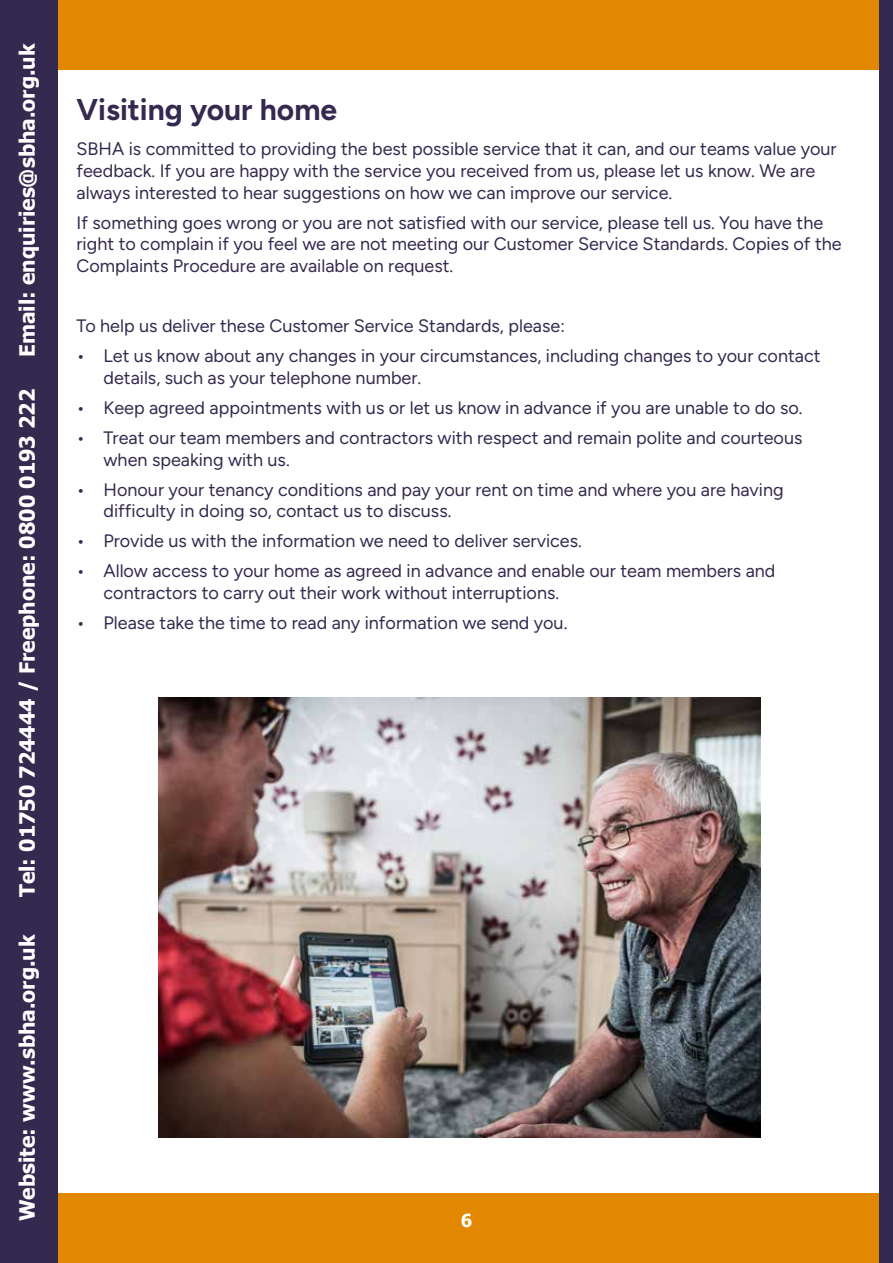
<style>
.page{position:relative;width:893px;height:1263px;background:#fff}
.page>*{position:absolute;margin:0;border:0;box-sizing:border-box;transform-origin:0 0}
.t1{font:700 30px "Figtree";color:#34294e}
.t2{font:700 21px "Tahoma";color:#fff}
.t3{font:18px/21.6px "Figtree";color:#34294e}
.t4{font:700 18px "Tahoma";color:#fff}
</style>
<div class="page">
<div style="left:54px;top:1193px;width:825px;height:70px;background:#e18800"></div>
<div style="left:54px;top:0;width:825px;height:70px;background:#e18800"></div>
<div style="left:0;top:0;width:58px;height:1263px;background:#34294e"></div>
<div style="left:880px;top:0;width:13px;height:1263px;background:#34294e"></div>
<img style="left:159px;top:697px;width:601px;height:440px">
<p class="t2" style="left:12px;top:357px;width:315px;rotate:-90deg">Email: enquiries@sbha.org.uk</p>
<p class="t2" style="left:12px;top:897px;width:510px;rotate:-90deg">Tel: 01750 724444 / Freephone: 0800 0193 222</p>
<p class="t2" style="left:12px;top:1221px;width:288px;rotate:-90deg">Website: www.sbha.org.uk</p>
<h1 class="t1" style="left:77px;top:91px;width:262px">Visiting your home</h1>
<p class="t3" style="left:77px;top:138px;width:761px">SBHA is committed to providing the best possible service that it can, and our teams value your feedback. If you are happy with the service you received from us, please let us know. We are always interested to hear suggestions on how we can improve our service.</p>
<p class="t3" style="left:77px;top:212px;width:767px">If something goes wrong or you are not satisfied with our service, please tell us. You have the right to complain if you feel we are not meeting our Customer Service Standards. Copies of the<br>Complaints Procedure are available on request.</p>
<p class="t3" style="left:77px;top:315px;width:490px">To help us deliver these Customer Service Standards, please:</p>
<p class="t3" style="left:104px;top:345px;width:718px;text-indent:-27px">• Let us know about any changes in your circumstances, including changes to your contact details, such as your telephone number.</p>
<p class="t3" style="left:77px;top:397px;width:728px">• Keep agreed appointments with us or let us know in advance if you are unable to do so.</p>
<p class="t3" style="left:104px;top:427px;width:700px;text-indent:-27px">• Treat our team members and contractors with respect and remain polite and courteous when speaking with us.</p>
<p class="t3" style="left:104px;top:479px;width:682px;text-indent:-27px">• Honour your tenancy conditions and pay your rent on time and where you are having difficulty in doing so, contact us to discuss.</p>
<p class="t3" style="left:77px;top:530px;width:507px">• Provide us with the information we need to deliver services.</p>
<p class="t3" style="left:104px;top:560px;width:673px;text-indent:-27px">• Allow access to your home as agreed in advance and enable our team members and contractors to carry out their work without interruptions.</p>
<p class="t3" style="left:77px;top:612px;width:492px">• Please take the time to read any information we send you.</p>
<p class="t4" style="left:461px;top:1208px;width:13px">6</p>
</div>
